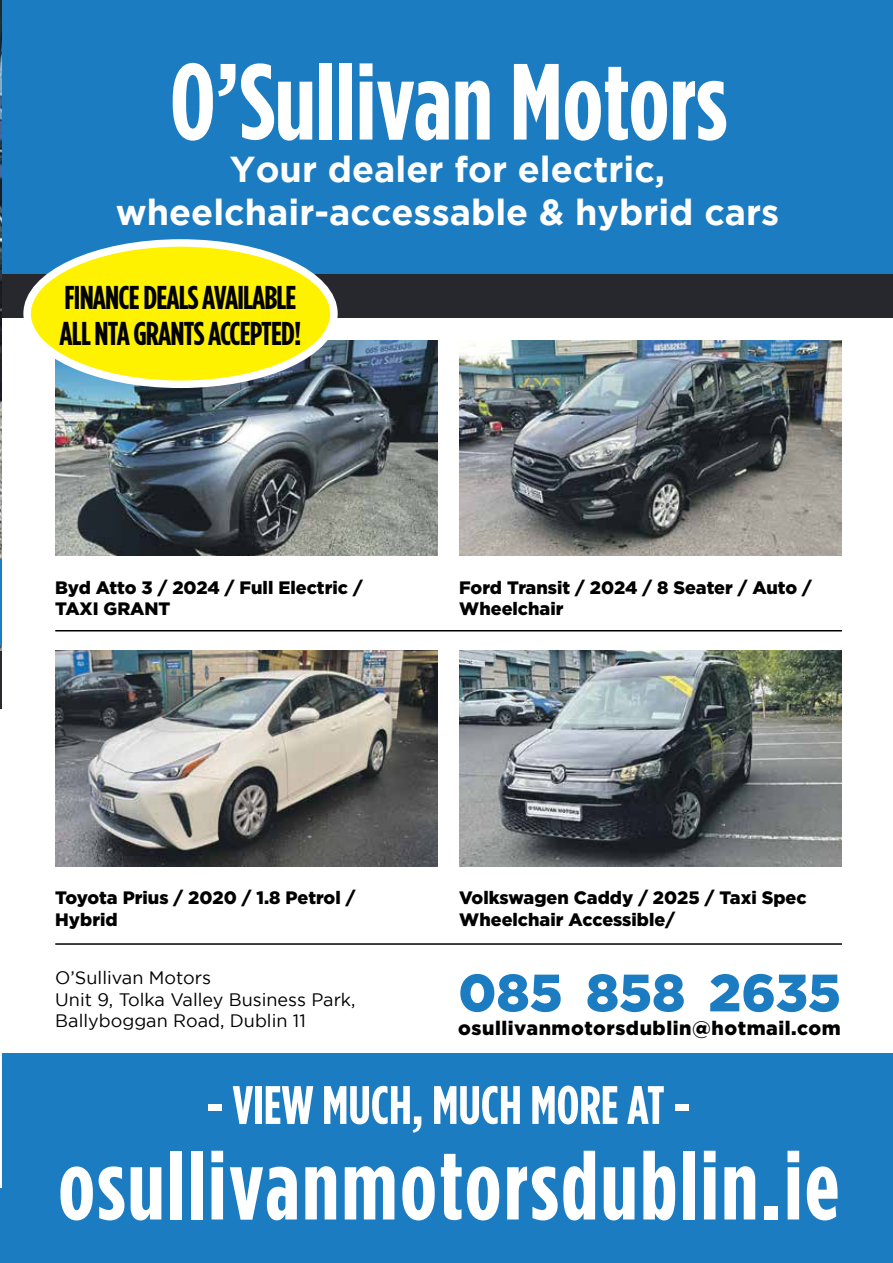
<style>
.page{position:relative;width:893px;height:1263px;background:#fff}
.page>*{position:absolute;margin:0;border:0;box-sizing:border-box;transform-origin:0 0}
.t1{font:700 108px "Gotham Condensed";color:#fff}
.t2{font:700 97.5px "Gotham Condensed";letter-spacing:.025em;color:#fff}
.t3{font:700 54px "Gotham Condensed";color:#fff}
.t4{font:900 52.5px "Gotham";color:#1c7cc1}
.t5{font:700 36px/43.2px "Gotham";color:#fff;text-align:center}
.t6{font:700 33px/36px "Gotham Condensed";letter-spacing:-.025em;color:#000}
.t7{font:900 19.5px "Gotham";letter-spacing:.03em;color:#000}
.t8{font:900 18px/21.6px "Gotham";color:#000}
.t9{font:18px/21.6px "Gotham";color:#000}
</style>
<div class="page">
<div style="left:2px;top:0;width:891px;height:1263px;background:#1c7cc1"></div>
<div style="left:2px;top:298px;width:891px;height:755px;background:#fff"></div>
<div style="left:0;top:274px;width:893px;height:43px;background:#27282d"></div>
<img style="left:459px;top:340px;width:383px;height:215px">
<img style="left:55px;top:340px;width:383px;height:215px">
<img style="left:55px;top:651px;width:383px;height:215px">
<img style="left:459px;top:651px;width:383px;height:215px">
<hr style="left:55px;top:943px;width:787px;height:2px;background:#000">
<hr style="left:55px;top:630px;width:787px;height:1px;background:#000">
<div style="left:27px;top:243px;width:307px;height:141px;background:#fff200;border-radius:50%"></div>
<div style="left:23px;top:239px;width:315px;height:149px;border:8px solid #fff;border-radius:50%"></div>
<img style="left:0;top:0;width:2px;height:652px">
<hr style="left:0;top:14px;width:2px;height:173px;background:#1c7cc1">
<img style="left:0;top:652px;width:2px;height:57px">
<hr style="left:0;top:559px;width:1px;height:87px;background:#1c7cc1">
<hr style="left:0;top:1189px;width:1px;height:74px;background:#1c7cc1">
<h1 class="t1" style="left:170px;top:41px;width:558px">O’Sullivan Motors</h1>
<h3 class="t5" style="left:116px;top:147px;width:665px">Your dealer for electric, wheelchair-accessable &amp; hybrid cars</h3>
<h3 class="t6" style="left:60px;top:278px;width:243px">FINANCE DEALS AVAILABLE<br>ALL NTA GRANTS ACCEPTED!</h3>
<p class="t8" style="left:55px;top:576px;width:309px">Byd Atto 3 / 2024 / Full Electric /<br>TAXI GRANT</p>
<p class="t8" style="left:459px;top:576px;width:354px">Ford Transit / 2024 / 8 Seater / Auto /<br>Wheelchair</p>
<p class="t8" style="left:55px;top:886px;width:302px">Toyota Prius / 2020 / 1.8 Petrol /<br>Hybrid</p>
<p class="t8" style="left:459px;top:886px;width:349px">Volkswagen Caddy / 2025 / Taxi Spec<br>Wheelchair Accessible/</p>
<p class="t9" style="left:55px;top:966px;width:302px">O’Sullivan Motors<br>Unit 9, Tolka Valley Business Park,<br>Ballyboggan Road, Dublin 11</p>
<h3 class="t4" style="left:458px;top:962px;width:384px">085 858 2635</h3>
<p class="t7" style="left:458px;top:1016px;width:384px">osullivanmotorsdublin@hotmail.com</p>
<h3 class="t3" style="left:206px;top:1074px;width:487px">- VIEW MUCH, MUCH MORE AT -</h3>
<h2 class="t2" style="left:58px;top:1130px;width:782px">osullivanmotorsdublin.ie</h2>
</div>
